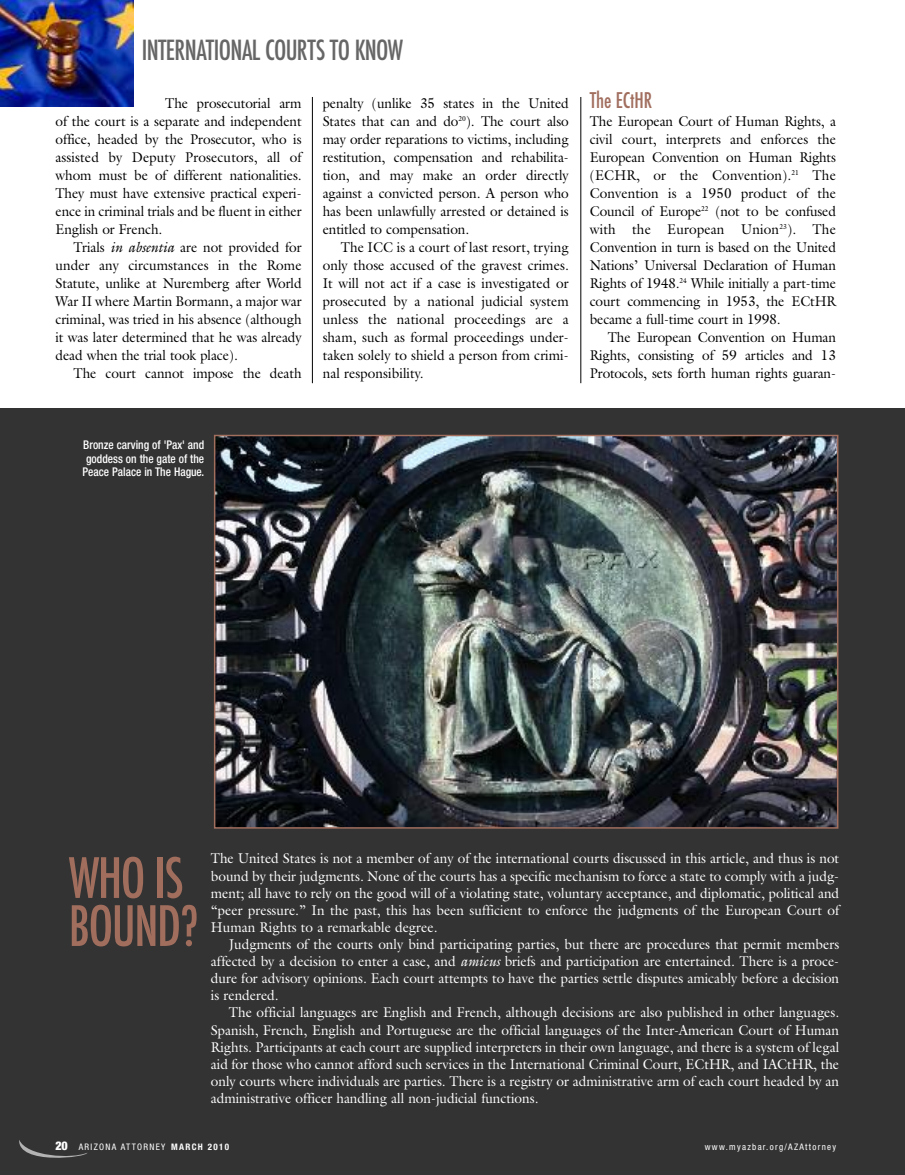
<style>
.page{position:relative;width:905px;height:1175px;background:#fff}
.page>*{position:absolute;margin:0;border:0;box-sizing:border-box;transform-origin:0 0}
.t1{font:500 condensed 54px/48px "Futura";letter-spacing:-.025em;color:#a16e5e;scale:.95 1}
.t2{font:500 condensed 27px "Futura";letter-spacing:-.025em;color:#666;scale:.95 1}
.t3{font:500 condensed 21px "Futura";letter-spacing:-.01em;color:#a16e5e;scale:.95 1}
.t4{font:14.25px/18px "Galliard";letter-spacing:-.005em;color:#000;text-align:justify;scale:.95 1}
.t5{font:14.25px/17.1px "Galliard";color:#fff;text-align:justify;scale:.95 1}
.t6{font:500 condensed 12px/13.5px "Helvetica Neue";color:#fff;text-align:justify;scale:.95 1}
.t7{font:condensed 9px "Helvetica Neue";letter-spacing:.145em;color:#fff}
.s1{font-style:italic}
.s2{font-weight:900;font-size:12px}
.s3{font-weight:700}
</style>
<div class="page">
<div style="left:0;top:408px;width:904px;height:766px;background:#333"></div>
<hr style="left:312px;top:97px;width:1px;height:286px;background:#000">
<hr style="left:580px;top:97px;width:1px;height:286px;background:#000">
<svg style="left:19px;top:1140px;width:68px;height:18px"></svg>
<img style="left:217px;top:438px;width:618px;height:387px">
<div style="left:214px;top:435px;width:624px;height:393px;border:2px solid #a16e5e"></div>
<img style="left:0;top:0;width:134px;height:106px">
<h2 class="t2" style="left:142px;top:35px;width:276px">INTERNATIONAL COURTS TO KNOW</h2>
<p class="t4" style="left:55px;top:94px;width:260px;text-indent:110px">The prosecutorial arm of the court is a separate and independent office, headed by the Prosecutor, who is assisted by Deputy Prosecutors, all of whom must be of different nationalities.<br>They must have extensive practical experi&shy;ence in criminal trials and be fluent in either English or French.</p>
<p class="t4" style="left:56px;top:238px;width:260px;text-indent:18px">Trials <span class="s1">in absentia</span> are not provided for under any circumstances in the Rome Statute, unlike at Nuremberg after World War II where Martin Bormann, a major war criminal, was tried in his absence (although it was later determined that he was already dead when the trial took place).</p>
<p class="t4" style="left:74px;top:364px;width:241px">The court cannot impose the death</p>
<p class="t4" style="left:323px;top:94px;width:260px">penalty (unlike 35 states in the United States that can and do<sup>20</sup>). The court also may order reparations to victims, including restitution, compensation and rehabilita&shy;tion, and may make an order directly against a convicted person. A person who has been unlawfully arrested or detained is entitled to compensation.</p>
<p class="t4" style="left:323px;top:238px;width:260px;text-indent:18px">The ICC is a court of last resort, trying only those accused of the gravest crimes.<br>It will not act if a case is investigated or prosecuted by a national judicial system unless the national proceedings are a sham, such as formal proceedings under&shy;taken solely to shield a person from crimi&shy;nal responsibility.</p>
<h3 class="t3" style="left:590px;top:88px;width:67px">The ECtHR</h3>
<p class="t4" style="left:590px;top:112px;width:260px">The European Court of Human Rights, a civil court, interprets and enforces the European Convention on Human Rights (ECHR, or the Convention).<sup>21</sup> The Convention is a 1950 product of the Council of Europe<sup>22</sup> (not to be confused with the European Union<sup>23</sup>). The Convention in turn is based on the United Nations’ Universal Declaration of Human Rights of 1948.<sup>24</sup> While initially a part-time court commencing in 1953, the ECtHR became a full-time court in 1998.</p>
<p class="t4" style="left:590px;top:328px;width:260px;text-indent:18px">The European Convention on Human Rights, consisting of 59 articles and 13<br>Protocols, sets forth human rights guaran-</p>
<p class="t6" style="left:83px;top:439px;width:129px">Bronze carving of 'Pax' and goddess on the gate of the Peace Palace in The Hague.</p>
<h1 class="t1" style="left:69px;top:855px;width:138px">WHO IS<br>BOUND?</h1>
<p class="t5" style="left:211px;top:850px;width:663px">The United States is not a member of any of the international courts discussed in this article, and thus is not bound by their judgments. None of the courts has a specific mechanism to force a state to comply with a judg&shy;ment; all have to rely on the good will of a violating state, voluntary acceptance, and diplomatic, political and “peer pressure.” In the past, this has been sufficient to enforce the judgments of the European Court of Human Rights to a remarkable degree.</p>
<p class="t5" style="left:211px;top:935px;width:663px;text-indent:18px">Judgments of the courts only bind participating parties, but there are procedures that permit members affected by a decision to enter a case, and <span class="s1">amicus</span> briefs and participation are entertained. There is a proce&shy;dure for advisory opinions. Each court attempts to have the parties settle disputes amicably before a decision is rendered.</p>
<p class="t5" style="left:211px;top:1004px;width:663px;text-indent:18px">The official languages are English and French, although decisions are also published in other languages.<br>Spanish, French, English and Portuguese are the official languages of the Inter-American Court of Human Rights. Participants at each court are supplied interpreters in their own language, and there is a system of legal aid for those who cannot afford such services in the International Criminal Court, ECtHR, and IACtHR, the only courts where individuals are parties. There is a registry or administrative arm of each court headed by an administrative officer handling all non-judicial functions.</p>
<p class="t7" style="left:55px;top:1143px;width:175px"><span class="s2">20</span> ARIZONA ATTORNEY <span class="s3">MARCH 2010</span></p>
<p class="t7" style="left:704px;top:1143px;width:133px">www.myazbar.org/AZAttorney</p>
</div>
